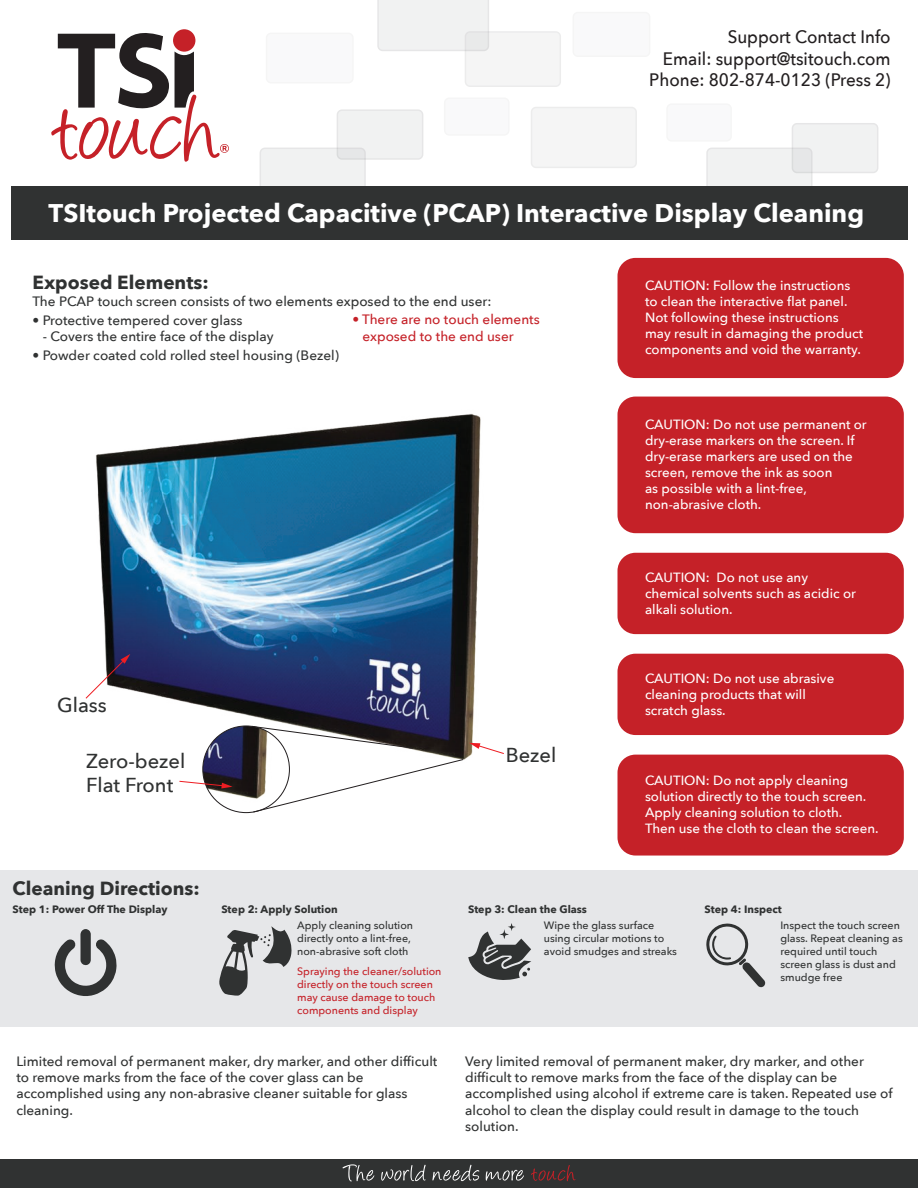
<style>
.page{position:relative;width:918px;height:1188px;background:#fff}
.page>*{position:absolute;margin:0;border:0;box-sizing:border-box;transform-origin:0 0}
.t1{font:700 25.5px "Avenir Next";color:#fff}
.t2{font:500 20.1px/24.2px "Avenir Next";color:#303232}
.t3{font:700 19.05px "Avenir Next";color:#303232}
.t4{font:500 18px/21.6px "Avenir Next";color:#231f20;text-align:right;scale:.95 1}
.t5{font:500 13.5px/16.2px "Avenir Next";color:#303232}
.t6{font:500 13.5px/16.2px "Avenir Next";color:#c52128}
.t7{font:500 13.35px/16px "Avenir Next";color:#fff}
.t8{font:500 10.65px/12.9px "Avenir Next";color:#303232}
.t9{font:500 10.65px/12.9px "Avenir Next";color:#c52128}
.t10{font:700 10.65px "Avenir Next";color:#303232}
</style>
<div class="page">
<img style="left:95px;top:414px;width:386px;height:386px">
<div style="left:0;top:871px;width:918px;height:156px;background:#e6e7e9"></div>
<img style="left:203px;top:726px;width:86px;height:87px;border-radius:43px">
<svg style="left:251px;top:725px;width:253px;height:88px"></svg>
<svg style="left:85px;top:654px;width:45px;height:46px"></svg>
<div style="left:0;top:1159px;width:918px;height:29px;background:#303232"></div>
<svg style="left:343px;top:1164px;width:31px;height:17px"></svg>
<svg style="left:381px;top:1165px;width:45px;height:16px"></svg>
<svg style="left:432px;top:1165px;width:47px;height:16px"></svg>
<svg style="left:486px;top:1170px;width:38px;height:11px"></svg>
<svg style="left:531px;top:1165px;width:44px;height:16px"></svg>
<svg style="left:468px;top:923px;width:63px;height:57px"></svg>
<svg style="left:219px;top:926px;width:73px;height:70px"></svg>
<svg style="left:706px;top:923px;width:60px;height:65px"></svg>
<div style="left:260px;top:148px;width:105px;height:60px;background:#f1f2f2;border-radius:5px"></div>
<div style="left:260px;top:148px;width:106px;height:61px;border:2px solid #808285;border-radius:5px"></div>
<div style="left:337px;top:110px;width:86px;height:49px;background:#f1f2f2;border-radius:5px"></div>
<div style="left:337px;top:109px;width:86px;height:51px;border:2px solid #808285;border-radius:5px"></div>
<div style="left:465px;top:32px;width:95px;height:54px;background:#f5f5f5;border-radius:5px"></div>
<div style="left:465px;top:31px;width:96px;height:56px;border:2px solid #808285;border-radius:5px"></div>
<div style="left:531px;top:107px;width:105px;height:60px;background:#f5f5f5;border-radius:5px"></div>
<div style="left:531px;top:107px;width:106px;height:61px;border:2px solid #808285;border-radius:5px"></div>
<div style="left:267px;top:33px;width:86px;height:50px;background:#f9f9fa;border-radius:5px"></div>
<div style="left:266px;top:33px;width:88px;height:51px;border:2px solid #808285;border-radius:5px"></div>
<div style="left:707px;top:148px;width:105px;height:60px;background:#f1f2f2;border-radius:5px"></div>
<div style="left:706px;top:148px;width:107px;height:61px;border:2px solid #808285;border-radius:5px"></div>
<div style="left:792px;top:124px;width:86px;height:48px;background:#f1f2f2;border-radius:5px"></div>
<div style="left:792px;top:123px;width:86px;height:50px;border:2px solid #808285;border-radius:5px"></div>
<div style="left:445px;top:98px;width:64px;height:37px;background:#f9f9fa;border-radius:5px"></div>
<div style="left:444px;top:97px;width:66px;height:39px;border:2px solid #808285;border-radius:5px"></div>
<div style="left:667px;top:104px;width:64px;height:37px;background:#f9f9fa;border-radius:5px"></div>
<div style="left:666px;top:103px;width:66px;height:39px;border:2px solid #808285;border-radius:5px"></div>
<div style="left:573px;top:13px;width:77px;height:43px;background:#f9f9fa;border-radius:5px"></div>
<div style="left:573px;top:12px;width:77px;height:45px;border:2px solid #808285;border-radius:5px"></div>
<div style="left:377px;top:0;width:112px;height:51px;background:#f1f2f2"></div>
<div style="left:11px;top:187px;width:897px;height:53px;background:#303232"></div>
<div style="left:618px;top:258px;width:286px;height:120px;background:#c52128;border-radius:18px"></div>
<div style="left:618px;top:397px;width:286px;height:136px;background:#c52128;border-radius:18px"></div>
<div style="left:618px;top:553px;width:286px;height:81px;background:#c52128;border-radius:18px"></div>
<div style="left:618px;top:654px;width:286px;height:81px;background:#c52128;border-radius:18px"></div>
<div style="left:618px;top:755px;width:286px;height:101px;background:#c52128;border-radius:18px"></div>
<svg style="left:55px;top:929px;width:62px;height:67px"></svg>
<svg style="left:173px;top:29px;width:22px;height:23px"></svg>
<svg style="left:51px;top:33px;width:178px;height:129px"></svg>
<svg style="left:178px;top:780px;width:55px;height:9px"></svg>
<h3 class="t4" style="left:649px;top:25px;width:256px">Support Contact Info<br>Email: support@tsitouch.com<br>Phone: 802-874-0123 (Press 2)</h3>
<h1 class="t1" style="left:49px;top:191px;width:817px">TSItouch Projected Capacitive (PCAP) Interactive Display Cleaning</h1>
<h3 class="t3" style="left:33px;top:266px;width:178px">Exposed Elements:</h3>
<p class="t5" style="left:33px;top:292px;width:460px">The PCAP touch screen consists of two elements exposed to the end user:</p>
<p class="t5" style="left:33px;top:311px;width:211px">• Protective tempered cover glass</p>
<p class="t5" style="left:43px;top:328px;width:232px">- Covers the entire face of the display</p>
<p class="t5" style="left:33px;top:347px;width:308px">• Powder coated cold rolled steel housing (Bezel)</p>
<p class="t6" style="left:363px;top:311px;width:179px;text-indent:-10px">• There are no touch elements exposed to the end user</p>
<h2 class="t2" style="left:57px;top:693px;width:51px">Glass</h2>
<h2 class="t2" style="left:86px;top:748px;width:101px">Zero-bezel<br>Flat Front</h2>
<h3 class="t3" style="left:13px;top:872px;width:189px">Cleaning Directions:</h3>
<p class="t10" style="left:13px;top:900px;width:156px">Step 1: Power Off The Display</p>
<p class="t10" style="left:221px;top:900px;width:118px">Step 2: Apply Solution</p>
<h2 class="t2" style="left:506px;top:742px;width:52px">Bezel</h2>
<p class="t10" style="left:468px;top:900px;width:120px">Step 3: Clean the Glass</p>
<p class="t7" style="left:645px;top:277px;width:220px">CAUTION: Follow the instructions to clean the interactive flat panel.<br>Not following these instructions may result in damaging the product components and void the warranty.</p>
<p class="t7" style="left:645px;top:416px;width:223px">CAUTION: Do not use permanent or dry-erase markers on the screen. If dry-erase markers are used on the screen, remove the ink as soon<br>as possible with a lint-free, non-abrasive cloth.</p>
<p class="t7" style="left:645px;top:569px;width:212px">CAUTION: Do not use any chemical solvents such as acidic or alkali solution.</p>
<p class="t7" style="left:645px;top:670px;width:191px">CAUTION: Do not use abrasive cleaning products that will scratch glass.</p>
<p class="t7" style="left:645px;top:772px;width:235px">CAUTION: Do not apply cleaning solution directly to the touch screen.<br>Apply cleaning solution to cloth.<br>Then use the cloth to clean the screen.</p>
<p class="t10" style="left:705px;top:900px;width:79px">Step 4: Inspect</p>
<p class="t8" style="left:297px;top:919px;width:117px">Apply cleaning solution directly onto a lint-free, non-abrasive soft cloth</p>
<p class="t9" style="left:297px;top:965px;width:146px">Spraying the cleaner/solution directly on the touch screen may cause damage to touch components and display</p>
<p class="t5" style="left:16px;top:1053px;width:422px">Limited removal of permanent maker, dry marker, and other difficult to remove marks from the face of the cover glass can be accomplished using any non-abrasive cleaner suitable for glass cleaning.</p>
<p class="t8" style="left:544px;top:919px;width:135px">Wipe the glass surface using circular motions to avoid smudges and streaks</p>
<p class="t8" style="left:780px;top:919px;width:124px">Inspect the touch screen glass. Repeat cleaning as required until touch screen glass is dust and smudge free</p>
<p class="t5" style="left:465px;top:1052px;width:429px">Very limited removal of permanent maker, dry marker, and other difficult to remove marks from the face of the display can be accomplished using alcohol if extreme care is taken. Repeated use of alcohol to clean the display could result in damage to the touch solution.</p>
</div>
